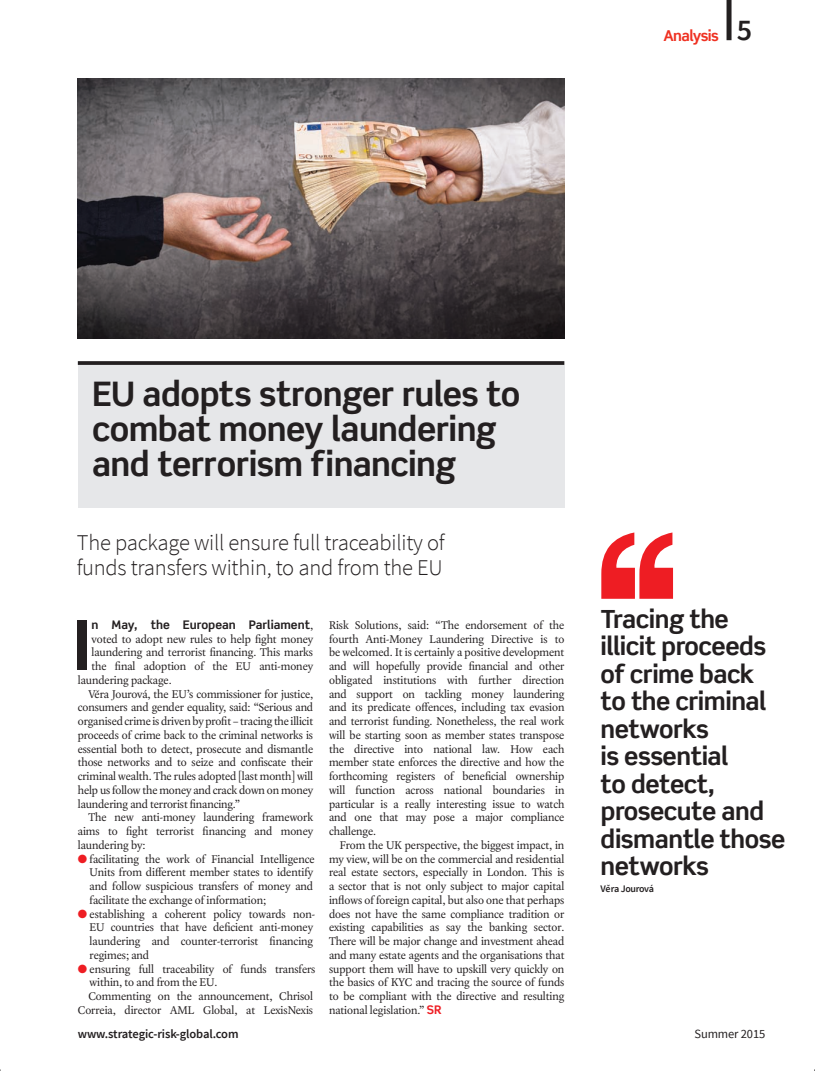
<style>
.page{position:relative;width:815px;height:1071px;background:#fff}
.page>*{position:absolute;margin:0;border:0;box-sizing:border-box;transform-origin:0 0}
.t1{font:700 69.12px "Scene";color:#231f20}
.t2{font:700 33.75px/35px "Scene";letter-spacing:-.02em;color:#231f20}
.t3{font:700 25px/27.5px "Scene";letter-spacing:-.02em;color:#231f20}
.t4{font:300 22.5px/25px "Source Sans Pro";letter-spacing:-.01em;color:#231f20}
.t5{font:700 15px "Scene";letter-spacing:-.04em;color:#ef3122}
.t6{font:600 12.5px "Source Sans Pro";letter-spacing:-.01em;color:#231f20}
.t7{font:12.5px "Source Sans Pro";letter-spacing:-.01em;color:#231f20}
.t8{font:11.88px/13.8px "Laurentian Std";color:#231f20}
.t9{font:700 11.88px "Scene";color:#231f20}
.t10{font:600 10px "Source Sans Pro";letter-spacing:-.035em;color:#231f20}
.s1{font-family:"Source Sans Pro";font-weight:600;font-size:30px;color:#231f20}
.s2{font-family:"Laurentian Std";font-weight:400}
.s3{color:#ee1d23}
.s4{font-family:"Scene";font-weight:700;color:#ee1d23}
</style>
<div class="page">
<div style="left:726px;top:0;width:5px;height:40px;background:#231f20"></div>
<svg style="left:601px;top:532px;width:72px;height:67px"></svg>
<img style="left:78px;top:79px;width:486px;height:259px">
<svg style="left:78px;top:361px;width:486px;height:4px;background:#2f2c2d"></svg>
<div style="left:78px;top:365px;width:486px;height:142px;background:#e6e7e9"></div>
<p class="t5" style="left:663px;top:26px;width:90px">Analysis <span class="s1">5</span></p>
<p class="t2" style="left:92px;top:376px;width:430px">EU adopts stronger rules to combat money laundering and terrorism financing</p>
<p class="t4" style="left:77px;top:530px;width:369px">The package will ensure full traceability of funds transfers within, to and from the EU</p>
<p class="t1" style="left:73px;top:602px;width:20px">I</p>
<p class="t9" style="left:92px;top:617px;width:223px">n May, the European Parliament<span class="s2">,</span></p>
<p class="t8" style="left:92px;top:631px;width:223px">voted to adopt new rules to help fight money</p>
<p class="t8" style="left:92px;top:645px;width:223px">laundering and terrorist financing. This marks</p>
<p class="t8" style="left:92px;top:659px;width:223px">the final adoption of the EU anti-money</p>
<p class="t8" style="left:78px;top:673px;width:95px">laundering package.</p>
<p class="t8" style="left:88px;top:687px;width:226px">Veˇra Jourová, the EU’s commissioner for justice,</p>
<p class="t8" style="left:78px;top:700px;width:237px">consumers and gender equality, said: “Serious and</p>
<p class="t8" style="left:78px;top:714px;width:237px">organised crime is driven by profit – tracing the illicit</p>
<p class="t8" style="left:78px;top:728px;width:237px">proceeds of crime back to the criminal networks is</p>
<p class="t8" style="left:78px;top:742px;width:237px">essential both to detect, prosecute and dismantle</p>
<p class="t8" style="left:78px;top:755px;width:237px">those networks and to seize and confiscate their</p>
<p class="t8" style="left:78px;top:769px;width:237px">criminal wealth. The rules adopted [last month] will</p>
<p class="t8" style="left:78px;top:783px;width:237px">help us follow the money and crack down on money</p>
<p class="t8" style="left:78px;top:797px;width:164px">laundering and terrorist financing.”</p>
<p class="t8" style="left:88px;top:810px;width:226px">The new anti-money laundering framework</p>
<p class="t8" style="left:78px;top:824px;width:237px">aims to fight terrorist financing and money</p>
<p class="t8" style="left:78px;top:838px;width:69px">laundering by:</p>
<p class="t8" style="left:90px;top:852px;width:226px;text-indent:-12px"><span class="s3">●</span> facilitating the work of Financial Intelligence Units from different member states to identify and follow suspicious transfers of money and facilitate the exchange of information;</p>
<p class="t8" style="left:90px;top:907px;width:227px;text-indent:-12px"><span class="s3">●</span> establishing a coherent policy towards non-EU countries that have deficient anti-money laundering and counter-terrorist financing regimes; and</p>
<p class="t8" style="left:78px;top:962px;width:239px"><span class="s3">●</span> ensuring full traceability of funds transfers</p>
<p class="t8" style="left:90px;top:975px;width:129px">within, to and from the EU.</p>
<p class="t8" style="left:88px;top:989px;width:226px">Commenting on the announcement, Chrisol</p>
<p class="t8" style="left:78px;top:1003px;width:237px">Correia, director AML Global, at LexisNexis</p>
<p class="t8" style="left:329px;top:618px;width:237px">Risk Solutions, said: “The endorsement of the</p>
<p class="t8" style="left:329px;top:632px;width:237px">fourth Anti-Money Laundering Directive is to</p>
<p class="t8" style="left:329px;top:645px;width:237px">be welcomed. It is certainly a positive development</p>
<p class="t8" style="left:329px;top:659px;width:237px">and will hopefully provide financial and other</p>
<p class="t8" style="left:329px;top:673px;width:237px">obligated institutions with further direction</p>
<p class="t8" style="left:329px;top:687px;width:237px">and support on tackling money laundering</p>
<p class="t8" style="left:329px;top:700px;width:237px">and its predicate offences, including tax evasion</p>
<p class="t8" style="left:329px;top:714px;width:237px">and terrorist funding. Nonetheless, the real work</p>
<p class="t8" style="left:329px;top:728px;width:237px">will be starting soon as member states transpose</p>
<p class="t8" style="left:329px;top:742px;width:237px">the directive into national law. How each</p>
<p class="t8" style="left:329px;top:755px;width:237px">member state enforces the directive and how the</p>
<p class="t8" style="left:329px;top:769px;width:237px">forthcoming registers of beneficial ownership</p>
<p class="t8" style="left:329px;top:783px;width:237px">will function across national boundaries in</p>
<p class="t8" style="left:329px;top:797px;width:237px">particular is a really interesting issue to watch</p>
<p class="t8" style="left:329px;top:810px;width:237px">and one that may pose a major compliance</p>
<p class="t8" style="left:329px;top:824px;width:49px">challenge.</p>
<p class="t8" style="left:340px;top:838px;width:226px">From the UK perspective, the biggest impact, in</p>
<p class="t8" style="left:329px;top:852px;width:237px">my view, will be on the commercial and residential</p>
<p class="t8" style="left:329px;top:865px;width:237px">real estate sectors, especially in London. This is</p>
<p class="t8" style="left:329px;top:879px;width:237px">a sector that is not only subject to major capital</p>
<p class="t8" style="left:329px;top:893px;width:237px">inflows of foreign capital, but also one that perhaps</p>
<p class="t8" style="left:329px;top:907px;width:237px">does not have the same compliance tradition or</p>
<p class="t8" style="left:329px;top:920px;width:237px">existing capabilities as say the banking sector.</p>
<p class="t8" style="left:329px;top:934px;width:237px">There will be major change and investment ahead</p>
<p class="t8" style="left:329px;top:948px;width:237px">and many estate agents and the organisations that</p>
<p class="t8" style="left:329px;top:962px;width:237px">support them will have to upskill very quickly on</p>
<p class="t8" style="left:329px;top:975px;width:237px">the basics of KYC and tracing the source of funds</p>
<p class="t8" style="left:329px;top:989px;width:237px">to be compliant with the directive and resulting</p>
<p class="t8" style="left:329px;top:1003px;width:114px">national legislation.” <span class="s4">SR</span></p>
<p class="t3" style="left:600px;top:605px;width:186px">Tracing the illicit proceeds of crime back to the criminal networks<br>is essential<br>to detect, prosecute and dismantle those networks</p>
<p class="t10" style="left:600px;top:882px;width:55px">Veˇra Jourová</p>
<p class="t6" style="left:78px;top:1026px;width:162px">www.strategic-risk-global.com</p>
<p class="t7" style="left:694px;top:1026px;width:72px">Summer 2015</p>
</div>
